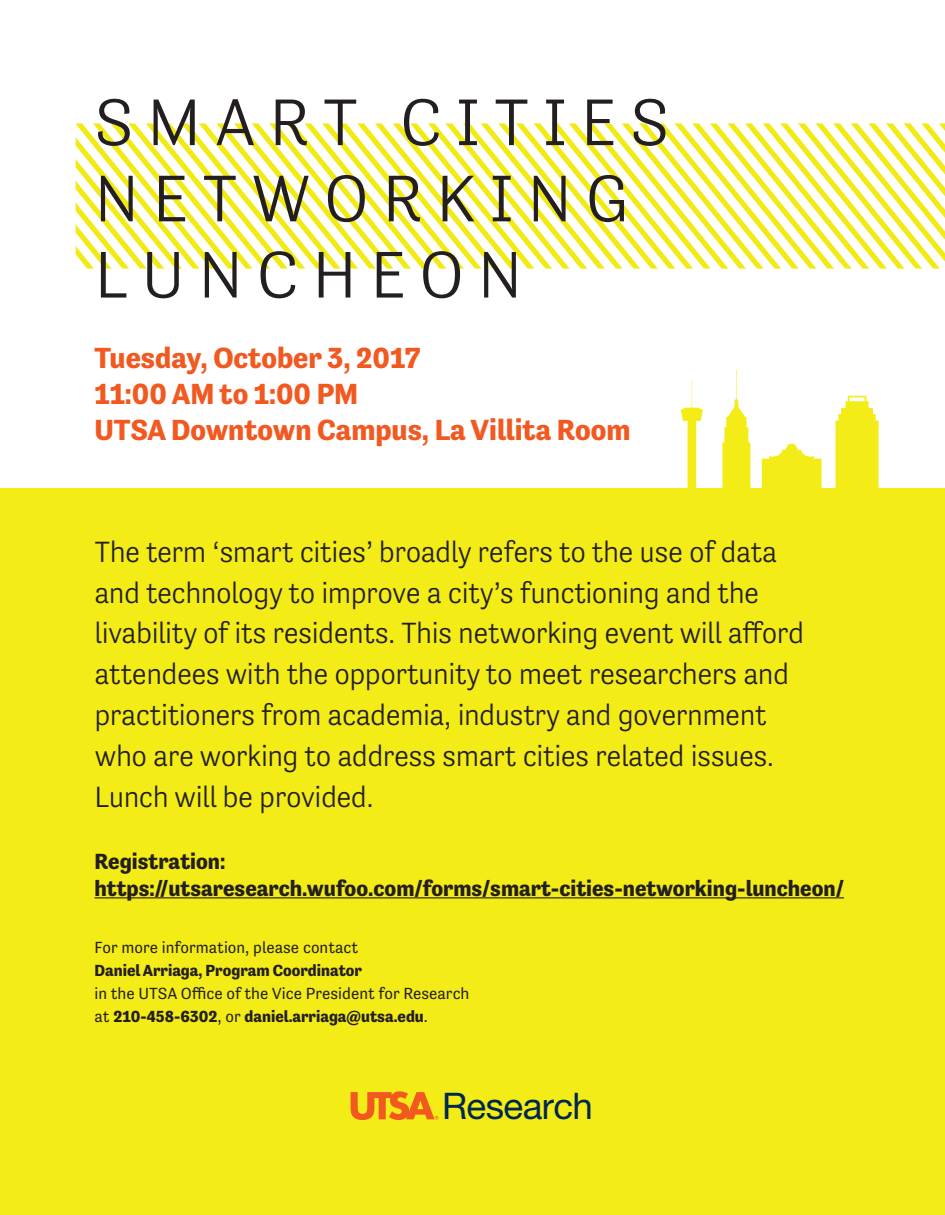
<style>
.page{position:relative;width:945px;height:1215px;background:#fff}
.page>*{position:absolute;margin:0;border:0;box-sizing:border-box;transform-origin:0 0}
.t1{font:300 67.5px/76.2px "Tenso";letter-spacing:.2em;color:#231f20}
.t2{font:36.75px "Helvetica Neue";letter-spacing:-.015em;color:#00284f}
.t3{font:300 30px/40.8px "Tenso";letter-spacing:-.02em;color:#231f20}
.t4{font:700 29.85px/35.8px "Tenso";color:#f15921}
.t5{font:700 22.5px/27px "Tenso";color:#231f20}
.t6{font:16.5px/22.8px "Tenso";color:#231f20}
.t7{font:700 16.5px "Tenso";color:#231f20}
.s1{font-weight:700}
</style>
<div class="page">
<div style="left:0;top:489px;width:945px;height:726px;background:#f4ec17"></div>
<svg style="left:76px;top:123px;width:869px;height:146px"></svg>
<svg style="left:836px;top:396px;width:43px;height:93px"></svg>
<svg style="left:681px;top:381px;width:22px;height:108px"></svg>
<svg style="left:722px;top:370px;width:28px;height:119px"></svg>
<svg style="left:762px;top:444px;width:60px;height:45px"></svg>
<svg style="left:351px;top:1091px;width:87px;height:29px"></svg>
<hr style="left:94px;top:897px;width:750px;height:1px;background:#231f20">
<h1 class="t1" style="left:94px;top:84px;width:576px">SMART CITIES<br>NETWORKING<br>LUNCHEON</h1>
<p class="t4" style="left:94px;top:340px;width:538px">Tuesday, October 3, 2017<br>11:00 AM to 1:00 PM<br>UTSA Downtown Campus, La Villita Room</p>
<p class="t3" style="left:94px;top:531px;width:711px">The term ‘smart cities’ broadly refers to the use of data and technology to improve a city’s functioning and the livability of its residents. This networking event will afford attendees with the opportunity to meet researchers and practitioners from academia, industry and government who are working to address smart cities related issues.<br>Lunch will be provided.</p>
<p class="t5" style="left:94px;top:847px;width:751px">Registration: https://utsaresearch.wufoo.com/forms/smart-cities-networking-luncheon/</p>
<p class="t6" style="left:94px;top:936px;width:265px">For more information, please contact</p>
<p class="t7" style="left:94px;top:961px;width:269px">Daniel Arriaga, Program Coordinator</p>
<p class="t6" style="left:94px;top:982px;width:377px">in the UTSA Office of the Vice President for Research at <span class="s1">210-458-6302</span>, or <span class="s1">daniel.arriaga@utsa.edu</span>.</p>
<p class="t2" style="left:442px;top:1080px;width:152px">Research</p>
</div>
